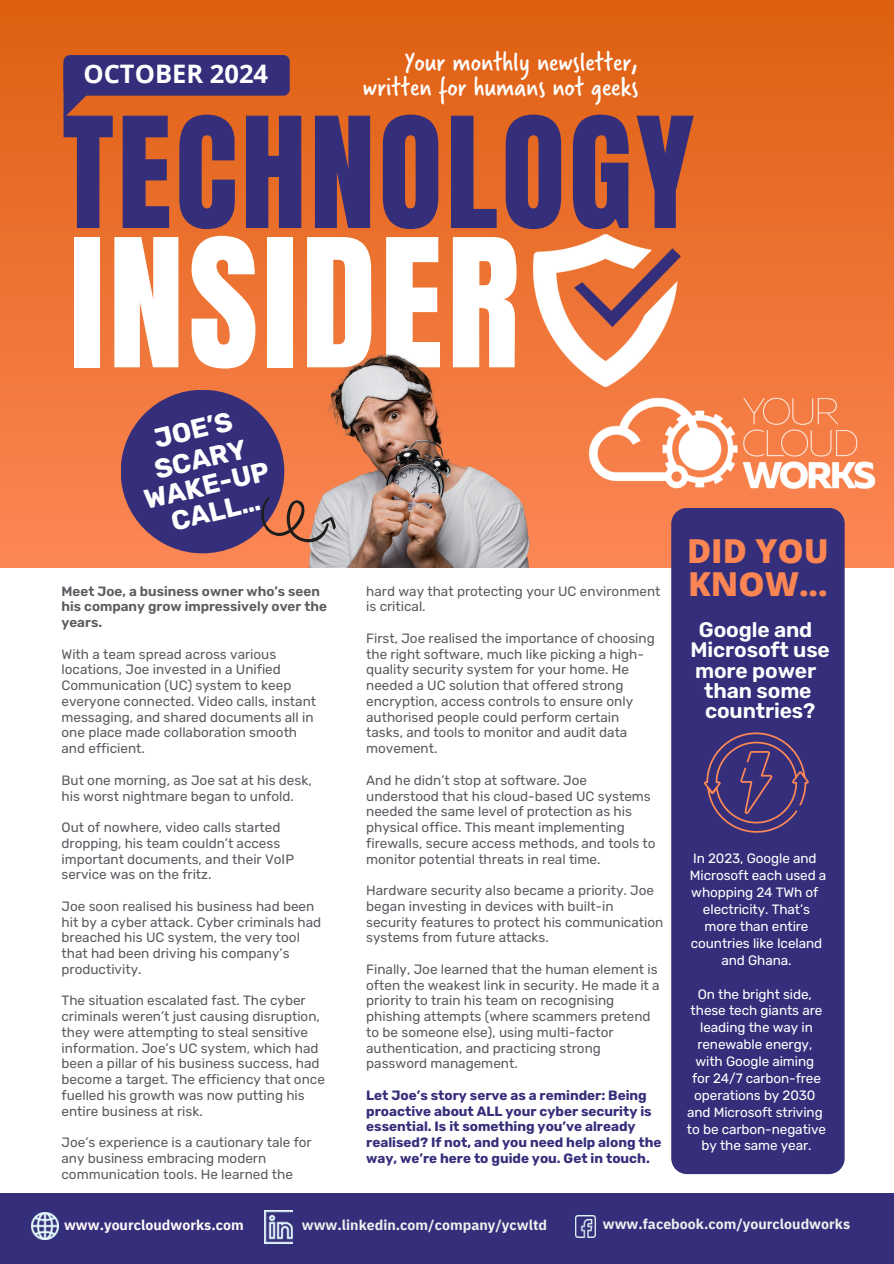
<style>
.page{position:relative;width:894px;height:1264px;background:#fff}
.page>*{position:absolute;margin:0;border:0;box-sizing:border-box;transform-origin:0 0}
.t1{font:151.65px "Anton";letter-spacing:.03em;color:#fff}
.t2{font:130.8px "Anton";letter-spacing:.03em;color:#352f7b}
.t3{font:800 33px/32.7px "Open Sans";color:#fb8653}
.t4{font:28.5px/24.8px "Verveine";color:#fff;text-align:right}
.t5{font:700 27px/30.5px "Rubik";color:#fff}
.t6{font:700 25.5px "Open Sans";color:#fff}
.t7{font:600 21px/20.2px "Rubik";letter-spacing:-.005em;color:#fff}
.t8{font:700 14.1px "IBM Plex Sans";color:#efefef}
.t9{font:700 14.1px "IBM Plex Sans";color:#fffafa}
.t10{font:13.5px/15.8px "Rubik";color:#5a5c61}
.t11{font:13.5px/16.8px "Rubik";letter-spacing:-.005em;color:#fff}
.t12{font:700 13.5px/15.8px "Rubik";color:#352f7b}
.t13{font:600 13.5px/15.8px "Rubik";color:#5a5c61}
</style>
<div class="page">
<div style="left:0;top:1193px;width:893px;height:70px;background:#352f7b"></div>
<div style="left:0;top:0;width:893px;height:567px;background:linear-gradient(to bottom,#dd5f0f,#fb8756)"></div>
<div style="left:671px;top:508px;width:173px;height:666px;background:#352f7b"></div>
<div style="left:63px;top:55px;width:227px;height:41px;background:#352f7b;border-radius:6px"></div>
<svg style="left:63px;top:63px;width:28px;height:56px"></svg>
<img style="left:533px;top:235px;width:147px;height:152px">
<div style="left:121px;top:390px;width:163px;height:163px;background:#352f7b;border-radius:50%"></div>
<img style="left:290px;top:333px;width:250px;height:234px">
<svg style="left:255px;top:490px;width:84px;height:61px"></svg>
<svg style="left:703px;top:732px;width:105px;height:100px"></svg>
<img style="left:588px;top:392px;width:287px;height:101px">
<img style="left:575px;top:1215px;width:20px;height:22px">
<img style="left:264px;top:1210px;width:28px;height:33px">
<img style="left:31px;top:1212px;width:27px;height:27px">
<p class="t6" style="left:83px;top:56px;width:186px">OCTOBER 2024</p>
<p class="t4" style="left:363px;top:49px;width:277px">Your monthly newsletter, written for humans not geeks</p>
<h6 class="t2" style="left:62px;top:79px;width:633px">TECHNOLOGY</h6>
<h5 class="t1" style="left:70px;top:195px;width:451px">INSIDER</h5>
<p class="t5" style="left:145px;top:425px;width:95px;rotate:-13deg">JOE’S<br>SCARY</p>
<p class="t5" style="left:141px;top:486px;width:129px;line-height:27px;text-align:center;rotate:-13deg">WAKE-UP<br>CALL…</p>
<h3 class="t13" style="left:61px;top:583px;width:267px">Meet Joe, a business owner who’s seen his company grow impressively over the years.</h3>
<p class="t10" style="left:61px;top:646px;width:216px">With a team spread across various</p>
<p class="t10" style="left:61px;top:662px;width:221px">locations, Joe invested in a Unified</p>
<p class="t10" style="left:61px;top:677px;width:231px">Communication (UC) system to keep</p>
<p class="t10" style="left:61px;top:693px;width:256px">everyone connected. Video calls, instant messaging, and shared documents all in</p>
<p class="t10" style="left:61px;top:725px;width:237px">one place made collaboration smooth</p>
<p class="t10" style="left:61px;top:740px;width:85px">and efficient.</p>
<p class="t10" style="left:61px;top:772px;width:252px">But one morning, as Joe sat at his desk,</p>
<p class="t10" style="left:61px;top:788px;width:234px">his worst nightmare began to unfold.</p>
<p class="t10" style="left:61px;top:819px;width:220px">Out of nowhere, video calls started</p>
<p class="t10" style="left:61px;top:835px;width:220px">dropping, his team couldn’t access</p>
<p class="t10" style="left:61px;top:851px;width:234px">important documents, and their VoIP</p>
<p class="t10" style="left:61px;top:866px;width:151px">service was on the fritz.</p>
<p class="t10" style="left:61px;top:898px;width:254px">Joe soon realised his business had been</p>
<p class="t10" style="left:61px;top:914px;width:261px">hit by a cyber attack. Cyber criminals had breached his UC system, the very tool</p>
<p class="t10" style="left:61px;top:945px;width:229px">that had been driving his company’s productivity.</p>
<p class="t10" style="left:61px;top:992px;width:260px">The situation escalated fast. The cyber criminals weren’t just causing disruption, they were attempting to steal sensitive</p>
<p class="t10" style="left:61px;top:1040px;width:265px">information. Joe’s UC system, which had been a pillar of his business success, had become a target. The efficiency that once fuelled his growth was now putting his</p>
<p class="t10" style="left:61px;top:1103px;width:143px">entire business at risk.</p>
<p class="t10" style="left:61px;top:1134px;width:252px">Joe’s experience is a cautionary tale for</p>
<p class="t10" style="left:61px;top:1150px;width:206px">any business embracing modern</p>
<p class="t10" style="left:61px;top:1166px;width:233px">communication tools. He learned the</p>
<p class="t10" style="left:366px;top:583px;width:296px">hard way that protecting your UC environment is critical.</p>
<p class="t10" style="left:366px;top:630px;width:290px">First, Joe realised the importance of choosing the right software, much like picking a high&shy;quality security system for your home. He</p>
<p class="t10" style="left:366px;top:677px;width:259px">needed a UC solution that offered strong</p>
<p class="t10" style="left:366px;top:693px;width:268px">encryption, access controls to ensure only</p>
<p class="t10" style="left:366px;top:709px;width:254px">authorised people could perform certain</p>
<p class="t10" style="left:366px;top:725px;width:263px">tasks, and tools to monitor and audit data</p>
<p class="t10" style="left:366px;top:740px;width:73px">movement.</p>
<p class="t10" style="left:366px;top:772px;width:222px">And he didn’t stop at software. Joe</p>
<p class="t10" style="left:366px;top:788px;width:286px">understood that his cloud-based UC systems needed the same level of protection as his</p>
<p class="t10" style="left:366px;top:819px;width:260px">physical office. This meant implementing</p>
<p class="t10" style="left:366px;top:835px;width:291px">firewalls, secure access methods, and tools to monitor potential threats in real time.</p>
<p class="t10" style="left:366px;top:882px;width:298px">Hardware security also became a priority. Joe began investing in devices with built-in security features to protect his communication systems from future attacks.</p>
<p class="t10" style="left:366px;top:961px;width:295px">Finally, Joe learned that the human element is often the weakest link in security. He made it a priority to train his team on recognising</p>
<p class="t10" style="left:366px;top:1008px;width:286px">phishing attempts (where scammers pretend</p>
<p class="t10" style="left:366px;top:1024px;width:249px">to be someone else), using multi-factor</p>
<p class="t10" style="left:366px;top:1040px;width:236px">authentication, and practicing strong</p>
<p class="t10" style="left:366px;top:1055px;width:153px">password management.</p>
<p class="t12" style="left:366px;top:1087px;width:287px">Let Joe’s story serve as a reminder: Being proactive about ALL your cyber security is essential. Is it something you’ve already</p>
<p class="t12" style="left:366px;top:1134px;width:297px">realised? If not, and you need help along the way, we’re here to guide you. Get in touch.</p>
<p class="t3" style="left:686px;top:534px;width:143px">DID YOU<br>KNOW...</p>
<p class="t7" style="left:698px;top:619px;width:115px">Google and</p>
<p class="t7" style="left:690px;top:640px;width:141px">Microsoft use more power</p>
<p class="t7" style="left:704px;top:680px;width:109px">than some</p>
<h4 class="t7" style="left:704px;top:700px;width:112px">countries?</h4>
<p class="t11" style="left:693px;top:850px;width:125px">In 2023, Google and</p>
<p class="t11" style="left:689px;top:867px;width:138px">Microsoft each used a whopping 24 TWh of</p>
<p class="t11" style="left:702px;top:901px;width:108px">electricity. That’s more than entire</p>
<p class="t11" style="left:690px;top:934px;width:133px;text-align:center">countries like Iceland and Ghana.</p>
<p class="t11" style="left:697px;top:985px;width:115px">On the bright side,</p>
<p class="t11" style="left:690px;top:1002px;width:133px">these tech giants are</p>
<p class="t11" style="left:697px;top:1019px;width:117px">leading the way in renewable energy,</p>
<p class="t11" style="left:695px;top:1053px;width:120px">with Google aiming</p>
<p class="t11" style="left:691px;top:1069px;width:130px">for 24/7 carbon-free operations by 2030</p>
<p class="t11" style="left:686px;top:1103px;width:137px">and Microsoft striving</p>
<p class="t11" style="left:686px;top:1120px;width:140px;text-align:center">to be carbon-negative by the same year.</p>
<p class="t9" style="left:64px;top:1215px;width:181px">www.yourcloudworks.com</p>
<p class="t8" style="left:302px;top:1215px;width:247px">www.linkedin.com/company/ycwltd</p>
<p class="t8" style="left:602px;top:1214px;width:249px">www.facebook.com/yourcloudworks</p>
</div>
